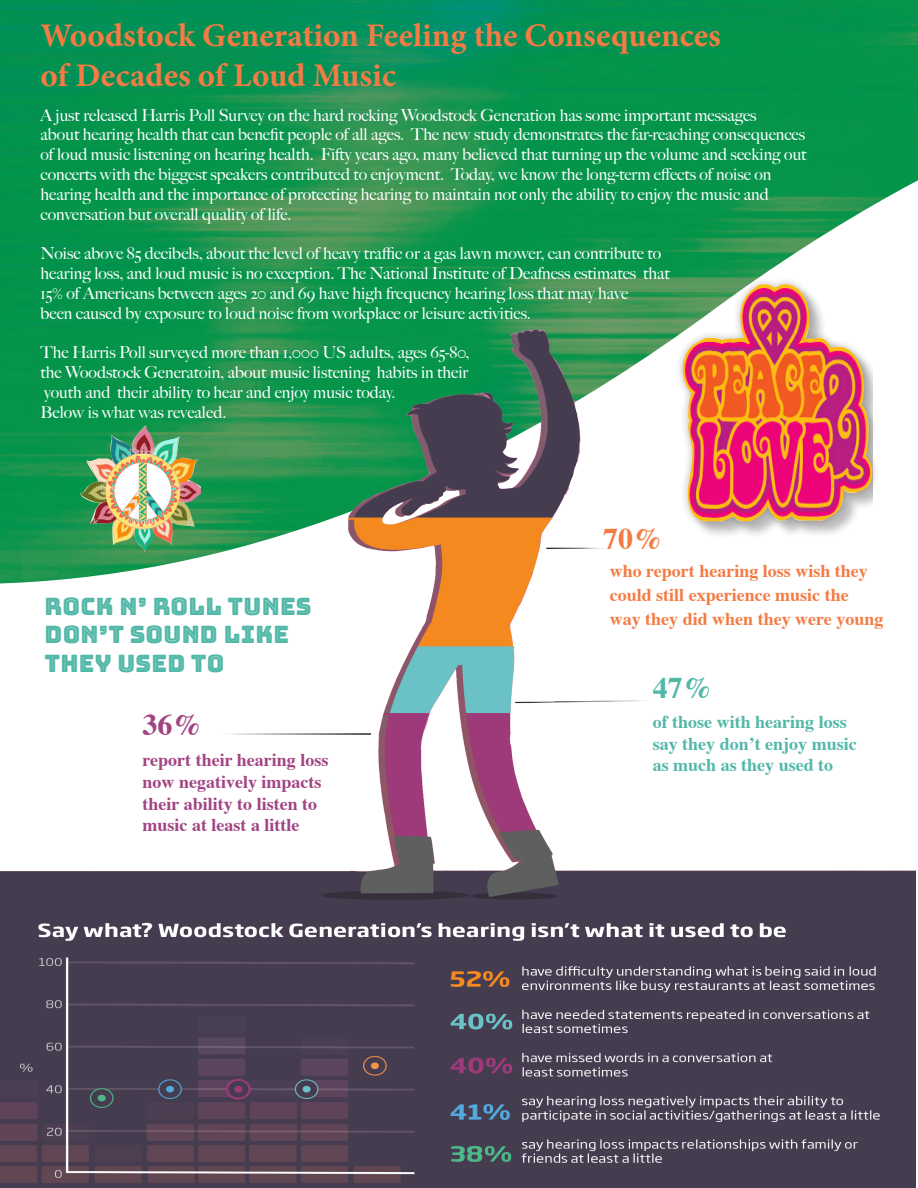
<style>
.page{position:relative;width:918px;height:1188px;background:#fff}
.page>*{position:absolute;margin:0;border:0;box-sizing:border-box;transform-origin:0 0}
.Paragraph_Style_1{font:700 33px "Minion Pro";color:#f47b44}
.t1{font:700 30px "Times";color:#52b8a8}
.t2{font:700 30px "Times";color:#f47b44}
.t3{font:700 30px "Times";color:#a24484}
.t4{font:24px/28.5px "Bungee Inline";letter-spacing:.01em;color:#52b8a8}
.t5{font:700 18px/24px "Times";color:#f47b44}
.t6{font:700 18px/21.6px "Times";color:#a24484}
.t7{font:700 18px/21.6px "Times";color:#52b8a8}
.t8{font:16.5px/19.8px "Big Caslon FB";color:#fff;text-align:justify}
</style>
<div class="page">
<img style="left:0;top:0;width:918px;height:27px">
<svg style="left:0;top:27px;width:918px;height:302px;background:#189754"></svg>
<div style="left:675px;top:276px;width:205px;height:253px;background:#231f20;opacity:.3"></div>
<img style="left:683px;top:284px;width:189px;height:45px">
<img style="left:0;top:329px;width:916px;height:859px">
<svg style="left:514px;top:699px;width:160px;height:5px"></svg>
<div style="left:653px;top:715px;width:214px;height:76px;background:#fff"></div>
<hr style="left:201px;top:733px;width:170px;height:2px;background:#231f20">
<hr style="left:546px;top:548px;width:78px;height:1px;background:#231f20">
<div style="left:610px;top:564px;width:274px;height:89px;background:#fff"></div>
<img style="left:80px;top:426px;width:121px;height:126px">
<p class="Paragraph_Style_1" style="left:41px;top:12px;width:682px">Woodstock Generation Feeling the Consequences</p>
<p class="Paragraph_Style_1" style="left:41px;top:52px;width:357px">of Decades of Loud Music</p>
<p class="t8" style="left:41px;top:105px;width:718px">A just released Harris Poll Survey on the hard rocking Woodstock Generation has some important messages</p>
<p class="t8" style="left:41px;top:125px;width:768px">about hearing health that can benefit people of all ages. The new study demonstrates the far-reaching consequences of loud music listening on hearing health. Fifty years ago, many believed that turning up the volume and seeking out concerts with the biggest speakers contributed to enjoyment. Today, we know the long-term effects of noise on</p>
<p class="t8" style="left:41px;top:184px;width:730px">hearing health and the importance of protecting hearing to maintain not only the ability to enjoy the music and</p>
<p class="t8" style="left:41px;top:204px;width:252px">conversation but overall quality of life.</p>
<p class="t8" style="left:41px;top:244px;width:622px">Noise above 85 decibels, about the level of heavy traffic or a gas lawn mower, can contribute to</p>
<p class="t8" style="left:41px;top:264px;width:631px">hearing loss, and loud music is no exception. The National Institute of Deafness estimates that</p>
<p class="t8" style="left:41px;top:283px;width:589px">15% of Americans between ages 20 and 69 have high frequency hearing loss that may have</p>
<p class="t8" style="left:41px;top:303px;width:492px">been caused by exposure to loud noise from workplace or leisure activities.</p>
<p class="t8" style="left:41px;top:343px;width:431px">The Harris Poll surveyed more than 1,000 US adults, ages 65-80,</p>
<p class="t8" style="left:41px;top:363px;width:429px">the Woodstock Generatoin, about music listening habits in their</p>
<p class="t8" style="left:44px;top:382px;width:353px">youth and their ability to hear and enjoy music today.</p>
<p class="t8" style="left:41px;top:402px;width:188px">Below is what was revealed.</p>
<p class="t4" style="left:45px;top:592px;width:269px">ROCK n’ ROLL TUNES<br>DON’T SOUND LIKE<br>THEY USED TO</p>
<p class="t3" style="left:143px;top:696px;width:62px">36%</p>
<p class="t6" style="left:143px;top:748px;width:187px">report their hearing loss now negatively impacts their ability to listen to music at least a little</p>
<p class="t2" style="left:603px;top:510px;width:61px">70%</p>
<p class="t5" style="left:610px;top:558px;width:275px">who report hearing loss wish they could still experience music the way they did when they were young</p>
<p class="t1" style="left:653px;top:659px;width:61px">47%</p>
<p class="t7" style="left:653px;top:709px;width:205px">of those with hearing loss say they don’t enjoy music as much as they used to</p>
</div>
